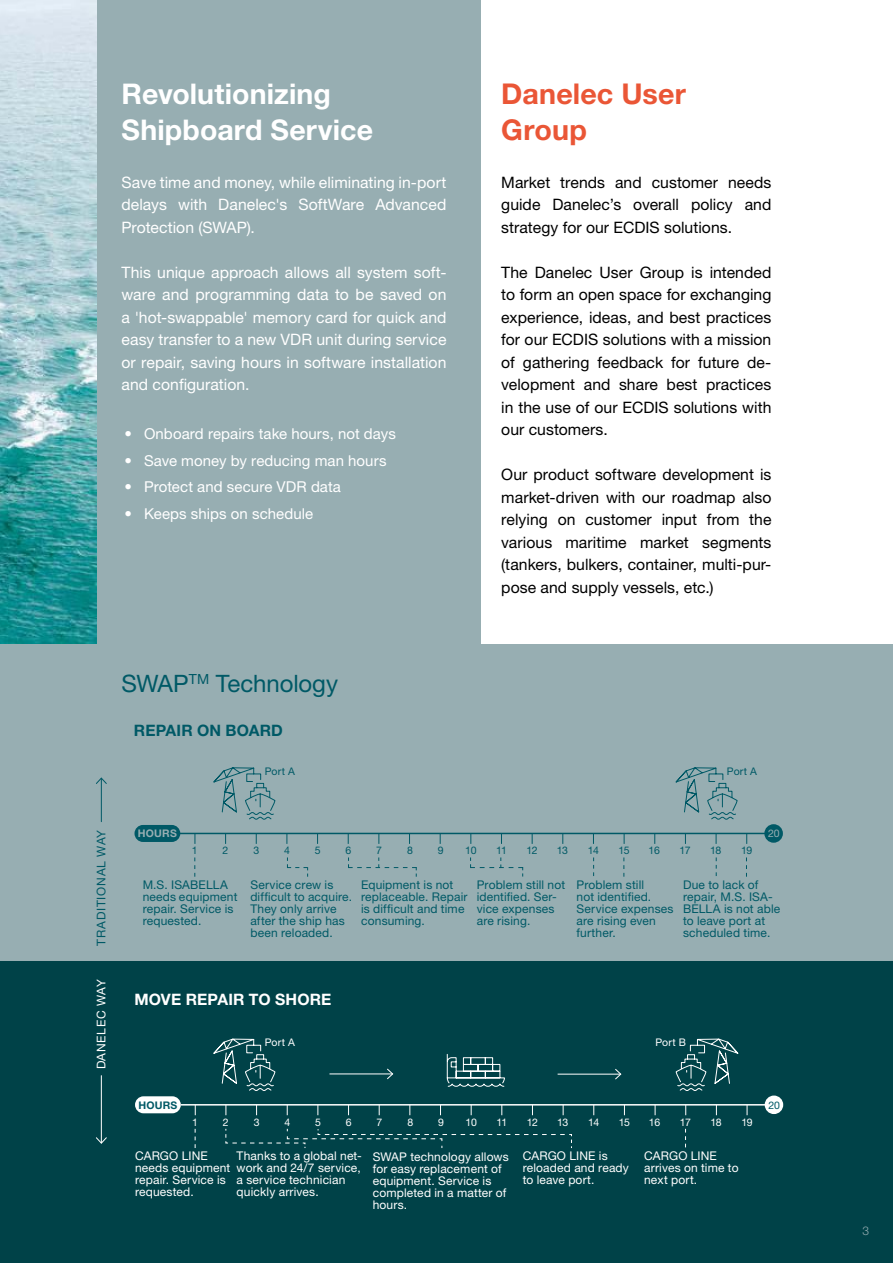
<style>
.page{position:relative;width:893px;height:1263px;background:#fff}
.page>*{position:absolute;margin:0;border:0;box-sizing:border-box;transform-origin:0 0}
.t1{font:700 28.65px/35.5px "Helvetica Neue LT Pro";letter-spacing:.005em;color:#ea5636}
.t2{font:700 28.5px/36px "Helvetica Neue LT Pro";letter-spacing:.005em;color:#fff}
.t3{font:24px "Helvetica Neue LT Pro";letter-spacing:-.005em;color:#005966}
.t4{font:15.75px/22.5px "Helvetica Neue LT Pro";letter-spacing:.005em;color:#000;text-align:justify}
.t5{font:15.75px/22.5px "Helvetica Neue LT Pro";color:#fff;text-align:justify}
.t6{font:700 15.75px "Helvetica Neue LT Pro";letter-spacing:.01em;color:#fff}
.t7{font:700 15.75px "Helvetica Neue LT Pro";letter-spacing:.01em;color:#005966}
.t8{font:15px "Helvetica Neue LT Pro";letter-spacing:.005em;color:#fff}
.t9{font:12px/12px "Helvetica Neue LT Pro";letter-spacing:.015em;color:#005966}
.t10{font:12px/12px "Helvetica Neue LT Pro";letter-spacing:.015em;color:#fff}
.t11{font:12px "Helvetica Neue LT Pro";letter-spacing:.065em;color:#005966}
.t12{font:12px "Helvetica Neue LT Pro";letter-spacing:.05em;color:#fff}
.t13{font:300 12px "Helvetica Neue LT Pro";color:#97aeb2}
.t14{font:10.5px "Helvetica Neue LT Pro";letter-spacing:-.035em;color:#005966}
.t15{font:10.5px "Helvetica Neue LT Pro";letter-spacing:-.035em;color:#fff}
.t16{font:700 10.5px "Helvetica Neue LT Pro";letter-spacing:.025em;color:#97aeb2}
.t17{font:700 10.5px "Helvetica Neue LT Pro";letter-spacing:.025em;color:#005966}
.t18{font:10.5px "Helvetica Neue LT Pro";color:#97aeb2}
</style>
<div class="page">
<div style="left:1px;top:0;width:479px;height:644px;background:#97aeb2"></div>
<img style="left:0;top:0;width:96px;height:644px">
<div style="left:0;top:961px;width:893px;height:302px;background:#004248"></div>
<div style="left:0;top:644px;width:893px;height:317px;background:#97aeb2"></div>
<div style="left:134px;top:825px;width:46px;height:17px;background:#005966;border-radius:9px"></div>
<hr style="left:101px;top:778px;width:1px;height:44px;background:#005966">
<svg style="left:96px;top:777px;width:11px;height:8px"></svg>
<hr style="left:101px;top:1076px;width:1px;height:67px;background:#fff">
<svg style="left:96px;top:1136px;width:11px;height:8px"></svg>
<svg style="left:213px;top:767px;width:63px;height:53px"></svg>
<div style="left:765px;top:825px;width:17px;height:17px;background:#005966;border-radius:50%"></div>
<div style="left:764px;top:824px;width:19px;height:19px;border:2px solid #005966;border-radius:50%"></div>
<svg style="left:194px;top:857px;width:1px;height:20px"></svg>
<svg style="left:287px;top:857px;width:21px;height:20px"></svg>
<svg style="left:348px;top:857px;width:69px;height:20px"></svg>
<svg style="left:470px;top:857px;width:53px;height:19px"></svg>
<svg style="left:623px;top:857px;width:1px;height:20px"></svg>
<svg style="left:593px;top:857px;width:1px;height:19px"></svg>
<svg style="left:746px;top:857px;width:1px;height:20px"></svg>
<svg style="left:716px;top:857px;width:1px;height:19px"></svg>
<hr style="left:179px;top:833px;width:587px;height:1px;background:#005966">
<div style="left:135px;top:1096px;width:46px;height:17px;background:#fff;border-radius:9px"></div>
<div style="left:765px;top:1096px;width:17px;height:17px;background:#fff;border-radius:50%"></div>
<div style="left:765px;top:1095px;width:18px;height:19px;border:2px solid #fff;border-radius:50%"></div>
<svg style="left:195px;top:1129px;width:1px;height:19px"></svg>
<svg style="left:685px;top:1129px;width:1px;height:18px"></svg>
<hr style="left:181px;top:1104px;width:584px;height:1px;background:#fff">
<svg style="left:446px;top:1054px;width:59px;height:33px"></svg>
<hr style="left:329px;top:1073px;width:64px;height:1px;background:#fff">
<svg style="left:386px;top:1068px;width:8px;height:12px"></svg>
<hr style="left:558px;top:1074px;width:63px;height:1px;background:#fff">
<svg style="left:614px;top:1068px;width:8px;height:12px"></svg>
<svg style="left:675px;top:767px;width:63px;height:53px"></svg>
<svg style="left:213px;top:1038px;width:63px;height:53px"></svg>
<svg style="left:675px;top:1038px;width:64px;height:53px"></svg>
<svg style="left:225px;top:1128px;width:347px;height:20px"></svg>
<h2 class="t2" style="left:122px;top:75px;width:253px">Revolutionizing<br>Shipboard Service</h2>
<p class="t5" style="left:122px;top:171px;width:326px">Save time and money, while eliminating in-port delays with Danelec's SoftWare Advanced Protection (SWAP).</p>
<p class="t5" style="left:122px;top:261px;width:326px">This unique approach allows all system soft&shy;ware and programming data to be saved on a 'hot-swappable' memory card for quick and easy transfer to a new VDR unit during service or repair, saving hours in software installation and configuration.</p>
<p class="t8" style="left:125px;top:425px;width:273px">• Onboard repairs take hours, not days</p>
<p class="t8" style="left:125px;top:451px;width:263px">• Save money by reducing man hours</p>
<p class="t8" style="left:125px;top:478px;width:218px">• Protect and secure VDR data</p>
<p class="t8" style="left:125px;top:504px;width:190px">• Keeps ships on schedule</p>
<h1 class="t1" style="left:501px;top:76px;width:186px">Danelec User<br>Group</h1>
<p class="t4" style="left:501px;top:171px;width:272px">Market trends and customer needs guide Danelec’s overall policy and strategy for our ECDIS solutions.</p>
<p class="t4" style="left:501px;top:261px;width:272px">The Danelec User Group is intended to form an open space for exchanging experience, ideas, and best practices for our ECDIS solutions with a mission of gathering feedback for future de&shy;velopment and share best practices in the use of our ECDIS solutions with our customers.</p>
<p class="t4" style="left:501px;top:463px;width:272px">Our product software development is market-driven with our roadmap also relying on customer input from the various maritime market segments (tankers, bulkers, container, multi-pur&shy;pose and supply vessels, etc.)</p>
<h3 class="t3" style="left:122px;top:669px;width:218px">SWAP<sup>TM</sup> Technology</h3>
<p class="t7" style="left:134px;top:720px;width:150px">REPAIR ON BOARD</p>
<p class="t14" style="left:265px;top:765px;width:32px">Port A</p>
<p class="t14" style="left:727px;top:765px;width:32px">Port A</p>
<p class="t11" style="left:94px;top:946px;width:118px;rotate:-90deg">TRADITIONAL WAY</p>
<p class="t12" style="left:94px;top:1069px;width:92px;rotate:-90deg">DANELEC WAY</p>
<p class="t16" style="left:138px;top:827px;width:41px">HOURS</p>
<p class="t14" style="left:192px;top:844px;width:7px">1</p>
<p class="t14" style="left:223px;top:844px;width:7px">2</p>
<p class="t14" style="left:253px;top:844px;width:7px">3</p>
<p class="t14" style="left:284px;top:844px;width:7px">4</p>
<p class="t14" style="left:315px;top:844px;width:7px">5</p>
<p class="t14" style="left:346px;top:844px;width:7px">6</p>
<p class="t14" style="left:376px;top:844px;width:7px">7</p>
<p class="t14" style="left:407px;top:844px;width:7px">8</p>
<p class="t14" style="left:438px;top:844px;width:7px">9</p>
<p class="t14" style="left:465px;top:844px;width:13px">10</p>
<p class="t14" style="left:496px;top:844px;width:12px">11</p>
<p class="t14" style="left:526px;top:844px;width:13px">12</p>
<p class="t14" style="left:557px;top:844px;width:13px">13</p>
<p class="t14" style="left:588px;top:844px;width:13px">14</p>
<p class="t14" style="left:618px;top:844px;width:13px">15</p>
<p class="t14" style="left:648px;top:844px;width:13px">16</p>
<p class="t14" style="left:680px;top:844px;width:13px">17</p>
<p class="t14" style="left:710px;top:844px;width:13px">18</p>
<p class="t14" style="left:741px;top:844px;width:13px">19</p>
<p class="t18" style="left:768px;top:827px;width:13px">20</p>
<p class="t9" style="left:143px;top:878px;width:96px">M.S. ISABELLA needs equipment repair. Service is requested.</p>
<p class="t9" style="left:250px;top:878px;width:103px">Service crew is difficult to acquire.<br>They only arrive after the ship has been reloaded.</p>
<p class="t9" style="left:361px;top:878px;width:108px">Equipment is not replaceable. Repair is difficult and time consuming.</p>
<p class="t9" style="left:477px;top:878px;width:90px">Problem still not identified. Ser&shy;vice expenses are rising.</p>
<p class="t9" style="left:576px;top:878px;width:99px">Problem still<br>not identified.<br>Service expenses are rising even further.</p>
<p class="t9" style="left:683px;top:878px;width:99px">Due to lack of repair, M.S. ISA-<br>BELLA is not able to leave port at scheduled time.</p>
<p class="t6" style="left:134px;top:989px;width:198px">MOVE REPAIR TO SHORE</p>
<p class="t15" style="left:265px;top:1036px;width:32px">Port A</p>
<p class="t15" style="left:655px;top:1036px;width:32px">Port B</p>
<p class="t17" style="left:138px;top:1098px;width:41px">HOURS</p>
<p class="t15" style="left:192px;top:1116px;width:7px">1</p>
<p class="t15" style="left:223px;top:1116px;width:7px">2</p>
<p class="t15" style="left:254px;top:1116px;width:7px">3</p>
<p class="t15" style="left:284px;top:1116px;width:7px">4</p>
<p class="t15" style="left:315px;top:1116px;width:7px">5</p>
<p class="t15" style="left:346px;top:1116px;width:7px">6</p>
<p class="t15" style="left:377px;top:1116px;width:7px">7</p>
<p class="t15" style="left:407px;top:1116px;width:7px">8</p>
<p class="t15" style="left:438px;top:1116px;width:7px">9</p>
<p class="t15" style="left:465px;top:1116px;width:13px">10</p>
<p class="t15" style="left:496px;top:1116px;width:12px">11</p>
<p class="t15" style="left:527px;top:1116px;width:13px">12</p>
<p class="t15" style="left:557px;top:1116px;width:13px">13</p>
<p class="t15" style="left:588px;top:1116px;width:13px">14</p>
<p class="t15" style="left:619px;top:1116px;width:13px">15</p>
<p class="t15" style="left:649px;top:1116px;width:13px">16</p>
<p class="t15" style="left:680px;top:1116px;width:13px">17</p>
<p class="t15" style="left:710px;top:1116px;width:13px">18</p>
<p class="t15" style="left:741px;top:1116px;width:13px">19</p>
<p class="t10" style="left:135px;top:1149px;width:97px">CARGO LINE needs equipment repair. Service is requested.</p>
<p class="t10" style="left:237px;top:1149px;width:127px">Thanks to a global net&shy;work and 24/7 service, a service technician quickly arrives.</p>
<p class="t10" style="left:373px;top:1150px;width:137px">SWAP technology allows for easy replacement of equipment. Service is completed in a matter of hours.</p>
<p class="t10" style="left:523px;top:1149px;width:108px">CARGO LINE is reloaded and ready to leave port.</p>
<p class="t10" style="left:644px;top:1149px;width:96px">CARGO LINE arrives on time to next port.</p>
<p class="t14" style="left:768px;top:1098px;width:13px">20</p>
<p class="t13" style="left:863px;top:1224px;width:8px">3</p>
</div>
